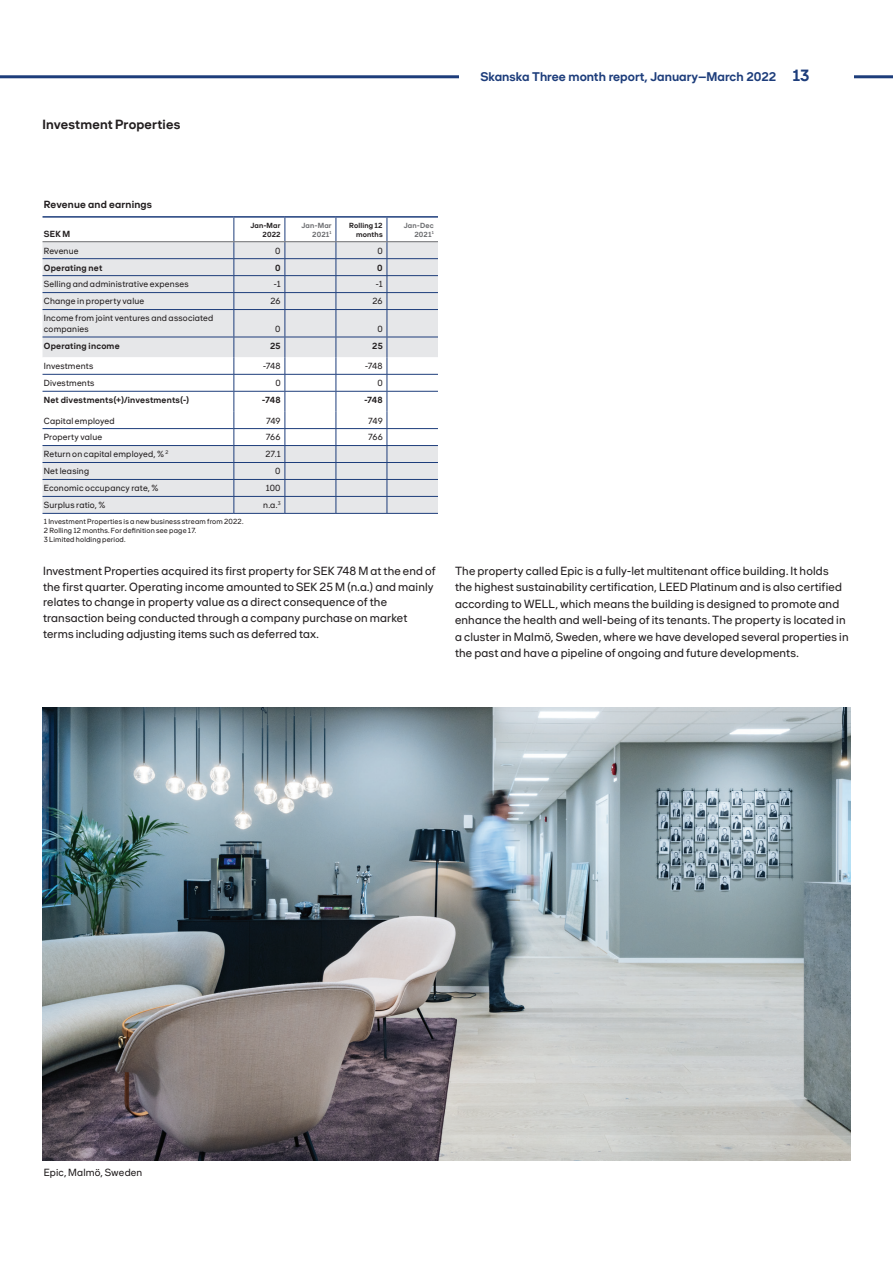
<style>
.page{position:relative;width:893px;height:1263px;background:#fff}
.page>*{position:absolute;margin:0;border:0;box-sizing:border-box;transform-origin:0 0}
.t1{font:700 13.5px "Shape Sans";letter-spacing:.015em;color:#231f20}
.t2{font:700 12.75px "Shape Sans";color:#1d3d7b}
.t3{font:12px/16.5px "Shape Sans";letter-spacing:.015em;color:#231f20}
.t4{font:700 10.5px "Shape Sans";letter-spacing:.015em;color:#231f20}
.t5{font:10.5px "Shape Sans";letter-spacing:.015em;color:#231f20}
.t6{font:9px/10.5px "Shape Sans";letter-spacing:.02em;color:#231f20}
.t7{font:700 9px "Shape Sans";letter-spacing:.025em;color:#231f20}
.t8{font:7.5px/9px "Shape Sans";letter-spacing:.02em;color:#231f20}
.t9{font:700 7.5px/9px "Shape Sans";letter-spacing:.02em;color:#231f20;text-align:right}
.t10{font:700 7.5px/9px "Shape Sans";letter-spacing:.025em;color:#6c6d70;text-align:right}
.s1{font-size:16.5px}
</style>
<div class="page">
<hr style="left:0;top:75px;width:893px;height:3px;background:#1d3d7b">
<div style="left:459px;top:69px;width:394px;height:20px;background:#fff"></div>
<hr style="left:43px;top:513px;width:191px;height:1px;background:#1d3d7b">
<hr style="left:234px;top:513px;width:51px;height:1px;background:#1d3d7b">
<hr style="left:336px;top:513px;width:51px;height:1px;background:#1d3d7b">
<hr style="left:285px;top:513px;width:51px;height:1px;background:#1d3d7b">
<hr style="left:387px;top:513px;width:51px;height:1px;background:#1d3d7b">
<hr style="left:285px;top:216px;width:51px;height:2px;background:#1d3d7b">
<hr style="left:387px;top:216px;width:51px;height:2px;background:#1d3d7b">
<hr style="left:234px;top:216px;width:51px;height:2px;background:#1d3d7b">
<hr style="left:336px;top:216px;width:51px;height:2px;background:#1d3d7b">
<hr style="left:43px;top:216px;width:191px;height:2px;background:#1d3d7b">
<svg style="left:43px;top:218px;width:395px;height:295px"></svg>
<hr style="left:387px;top:391px;width:51px;height:1px;background:#1d3d7b">
<hr style="left:43px;top:374px;width:191px;height:1px;background:#1d3d7b">
<hr style="left:234px;top:374px;width:51px;height:1px;background:#1d3d7b">
<hr style="left:336px;top:374px;width:51px;height:1px;background:#1d3d7b">
<hr style="left:285px;top:374px;width:51px;height:1px;background:#1d3d7b">
<hr style="left:387px;top:374px;width:51px;height:1px;background:#1d3d7b">
<img style="left:43px;top:708px;width:807px;height:452px">
<p class="t1" style="left:43px;top:116px;width:139px">Investment Properties</p>
<p class="t2" style="left:480px;top:69px;width:331px">Skanska Three month report, January–March 2022 <span class="s1">13</span></p>
<p class="t4" style="left:44px;top:198px;width:110px">Revenue and earnings</p>
<p class="t7" style="left:44px;top:228px;width:28px">SEK M</p>
<p class="t9" style="left:250px;top:220px;width:32px">Jan-Mar<br>2022</p>
<p class="t10" style="left:301px;top:220px;width:32px">Jan-Mar<br>2021<sup>1</sup></p>
<p class="t9" style="left:349px;top:220px;width:35px">Rolling 12 months</p>
<p class="t10" style="left:404px;top:220px;width:31px">Jan-Dec<br>2021<sup>1</sup></p>
<p class="t6" style="left:44px;top:245px;width:36px">Revenue</p>
<p class="t6" style="left:275px;top:245px;width:7px">0</p>
<p class="t6" style="left:377px;top:245px;width:7px">0</p>
<p class="t7" style="left:44px;top:262px;width:60px">Operating net</p>
<p class="t7" style="left:275px;top:262px;width:7px">0</p>
<p class="t7" style="left:377px;top:262px;width:7px">0</p>
<p class="t6" style="left:44px;top:279px;width:146px">Selling and administrative expenses</p>
<p class="t6" style="left:274px;top:279px;width:8px">-1</p>
<p class="t6" style="left:376px;top:279px;width:8px">-1</p>
<p class="t6" style="left:44px;top:296px;width:102px">Change in property value</p>
<p class="t6" style="left:270px;top:296px;width:12px">26</p>
<p class="t6" style="left:372px;top:296px;width:12px">26</p>
<p class="t6" style="left:44px;top:313px;width:171px">Income from joint ventures and associated companies</p>
<p class="t6" style="left:275px;top:323px;width:7px">0</p>
<p class="t6" style="left:377px;top:323px;width:7px">0</p>
<p class="t7" style="left:44px;top:340px;width:77px">Operating income</p>
<p class="t7" style="left:270px;top:340px;width:12px">25</p>
<p class="t7" style="left:372px;top:340px;width:12px">25</p>
<p class="t6" style="left:44px;top:361px;width:51px">Investments</p>
<p class="t6" style="left:263px;top:361px;width:19px">-748</p>
<p class="t6" style="left:365px;top:361px;width:19px">-748</p>
<p class="t6" style="left:44px;top:378px;width:52px">Divestments</p>
<p class="t6" style="left:275px;top:378px;width:7px">0</p>
<p class="t6" style="left:377px;top:378px;width:7px">0</p>
<p class="t7" style="left:44px;top:395px;width:147px">Net divestments(+)/investments(-)</p>
<p class="t7" style="left:262px;top:395px;width:20px">-748</p>
<p class="t7" style="left:364px;top:395px;width:20px">-748</p>
<p class="t6" style="left:44px;top:415px;width:72px">Capital employed</p>
<p class="t6" style="left:266px;top:415px;width:16px">749</p>
<p class="t6" style="left:368px;top:415px;width:16px">749</p>
<p class="t6" style="left:44px;top:432px;width:60px">Property value</p>
<p class="t6" style="left:266px;top:432px;width:16px">766</p>
<p class="t6" style="left:368px;top:432px;width:16px">766</p>
<p class="t6" style="left:44px;top:449px;width:126px">Return on capital employed, % <sup>2</sup></p>
<p class="t6" style="left:265px;top:449px;width:17px">27.1</p>
<p class="t6" style="left:44px;top:466px;width:47px">Net leasing</p>
<p class="t6" style="left:275px;top:466px;width:7px">0</p>
<p class="t6" style="left:44px;top:483px;width:116px">Economic occupancy rate, %</p>
<p class="t6" style="left:266px;top:483px;width:16px">100</p>
<p class="t6" style="left:44px;top:500px;width:63px">Surplus ratio, %</p>
<p class="t6" style="left:263px;top:500px;width:19px">n.a.<sup>3</sup></p>
<p class="t8" style="left:44px;top:517px;width:201px">1 Investment Properties is a new business stream from 2022.<br>2 Rolling 12 months. For definition see page 17.<br>3 Limited holding period.</p>
<p class="t3" style="left:43px;top:562px;width:394px;line-height:15.8px">Investment Properties acquired its first property for SEK 748 M at the end of the first quarter. Operating income amounted to SEK 25 M (n.a.) and mainly relates to change in property value as a direct consequence of the transaction being conducted through a company purchase on market terms including adjusting items such as deferred tax.</p>
<p class="t3" style="left:455px;top:562px;width:395px">The property called Epic is a fully-let multitenant office building. It holds the highest sustainability certification, LEED Platinum and is also certified according to WELL, which means the building is designed to promote and enhance the health and well-being of its tenants. The property is located in a cluster in Malmö, Sweden, where we have developed several properties in the past and have a pipeline of ongoing and future developments.</p>
<p class="t5" style="left:44px;top:1166px;width:100px">Epic, Malmö, Sweden</p>
</div>
